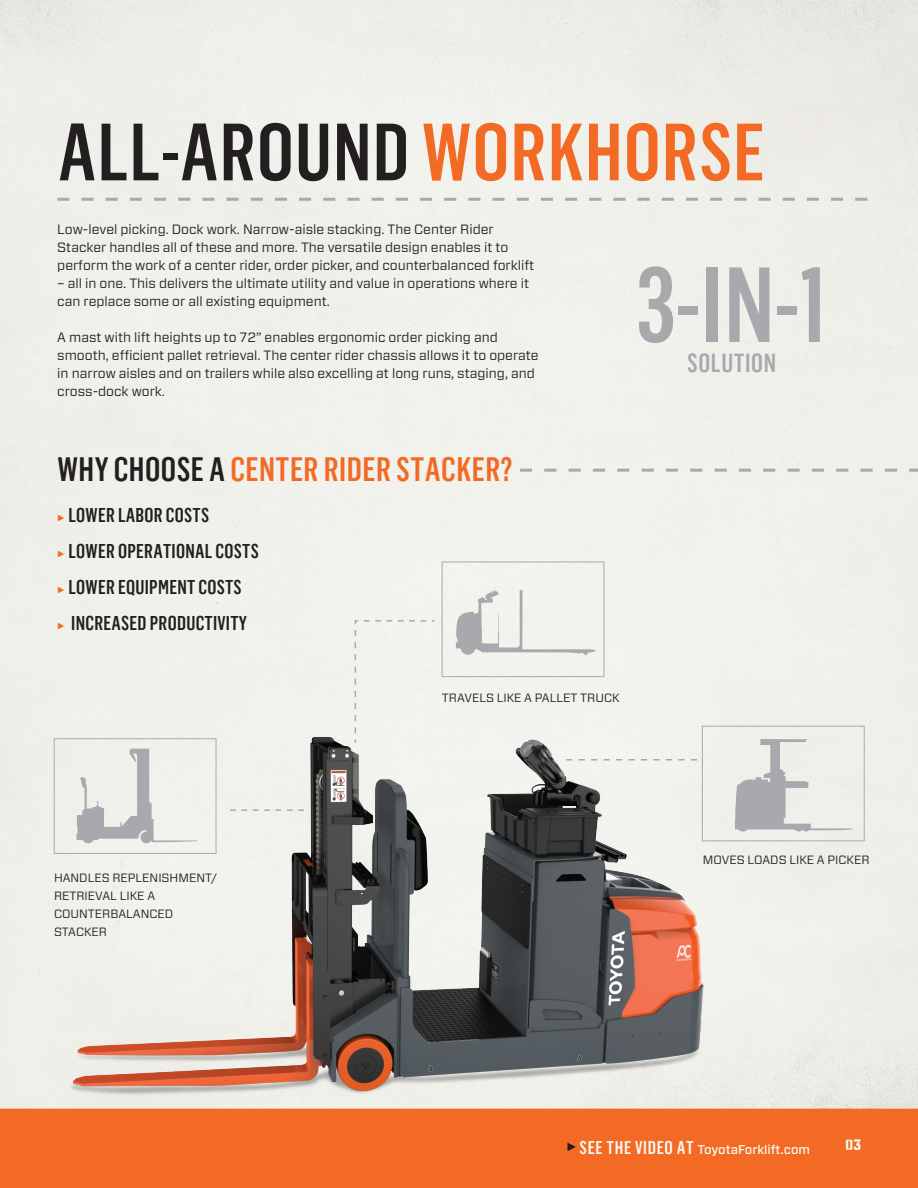
<style>
.page{position:relative;width:918px;height:1188px;background:#fff}
.page>*{position:absolute;margin:0;border:0;box-sizing:border-box;transform-origin:0 0}
.body_copy{font:500 104.55px "Flama Condensed";color:#a8a9ad}
.t1{font:500 79.5px "Flama Condensed";letter-spacing:.015em;color:#231f20}
.t2{font:500 33px "Flama Condensed";letter-spacing:.015em;color:#f36a24}
.t3{font:500 25.5px "Flama Condensed";letter-spacing:.025em;color:#a8a9ad}
.body_copy-2{font:500 19.5px "Flama Condensed";letter-spacing:.015em;color:#231f20}
.t4{font:15px "Numbers Prospekt";color:#fbfaf5}
.body_copy-3{font:13.5px/18px "Forza";color:#231f20}
.t5{font:500 12.75px "Forza";color:#fbfaf5}
.body_copy-4{font:12px/18px "Forza";color:#231f20}
.s1{color:#f36a24}
.s2{color:#231f20}
.s3{font-family:"Flama Condensed";font-size:25.5px;color:#231f20}
.s4{font-family:"Flama Condensed";font-size:18px}
</style>
<div class="page">
<div style="left:0;top:0;width:918px;height:1109px;background:#f0f0eb"></div>
<div style="left:0;top:1109px;width:918px;height:79px;background:#f36a24"></div>
<img style="left:53px;top:699px;width:678px;height:420px">
<svg style="left:57px;top:198px;width:810px;height:3px;background:#cececd"></svg>
<div style="left:354px;top:619px;width:82px;height:125px;background:#f3f3ee"></div>
<svg style="left:735px;top:739px;width:117px;height:93px;background:#d8d8d6"></svg>
<div style="left:702px;top:726px;width:162px;height:115px;border:1px solid #a8a9ad"></div>
<svg style="left:566px;top:759px;width:131px;height:1px"></svg>
<div style="left:54px;top:739px;width:162px;height:115px;border:1px solid #a8a9ad"></div>
<svg style="left:456px;top:590px;width:139px;height:65px"></svg>
<div style="left:442px;top:562px;width:162px;height:115px;border:1px solid #a8a9ad"></div>
<svg style="left:230px;top:809px;width:74px;height:2px"></svg>
<svg style="left:520px;top:469px;width:398px;height:3px"></svg>
<svg style="left:77px;top:749px;width:120px;height:94px;background:#dededc"></svg>
<p class="t1" style="left:58px;top:102px;width:708px">ALL-AROUND <span class="s1">WORKHORSE</span></p>
<p class="body_copy-3" style="left:57px;top:220px;width:479px">Low-level picking. Dock work. Narrow-aisle stacking. The Center Rider<br>Stacker handles all of these and more. The versatile design enables it to perform the work of a center rider, order picker, and counterbalanced forklift</p>
<p class="body_copy-3" style="left:57px;top:274px;width:473px">– all in one. This delivers the ultimate utility and value in operations where it can replace some or all existing equipment.</p>
<p class="body_copy-3" style="left:57px;top:328px;width:483px">A mast with lift heights up to 72” enables ergonomic order picking and smooth, efficient pallet retrieval. The center rider chassis allows it to operate in narrow aisles and on trailers while also excelling at long runs, staging, and cross-dock work.</p>
<p class="t2" style="left:58px;top:449px;width:457px"><span class="s2">WHY CHOOSE A</span> CENTER RIDER STACKER?</p>
<p class="body_copy-2" style="left:57px;top:503px;width:153px"><span class="s1">►</span> LOWER LABOR COSTS</p>
<p class="body_copy-2" style="left:57px;top:539px;width:203px"><span class="s1">►</span> LOWER OPERATIONAL COSTS</p>
<p class="body_copy-2" style="left:57px;top:575px;width:186px"><span class="s1">►</span> LOWER EQUIPMENT COSTS</p>
<p class="body_copy-2" style="left:57px;top:611px;width:191px"><span class="s1">►</span> INCREASED PRODUCTIVITY</p>
<p class="body_copy" style="left:636px;top:239px;width:193px">3-IN-1</p>
<p class="t3" style="left:687px;top:347px;width:90px">SOLUTION</p>
<p class="body_copy-4" style="left:442px;top:689px;width:179px">TRAVELS LIKE A PALLET TRUCK</p>
<p class="body_copy-4" style="left:54px;top:869px;width:165px">HANDLES REPLENISHMENT/<br>RETRIEVAL LIKE A<br>COUNTERBALANCED</p>
<p class="body_copy-4" style="left:54px;top:923px;width:55px">STACKER</p>
<p class="body_copy-4" style="left:703px;top:851px;width:168px">MOVES LOADS LIKE A PICKER</p>
<p class="t5" style="left:566px;top:1141px;width:245px"><span class="s3">►</span> <span class="s4">SEE THE VIDEO AT</span> ToyotaForklift.com</p>
<p class="t4" style="left:846px;top:1138px;width:17px">03</p>
</div>
